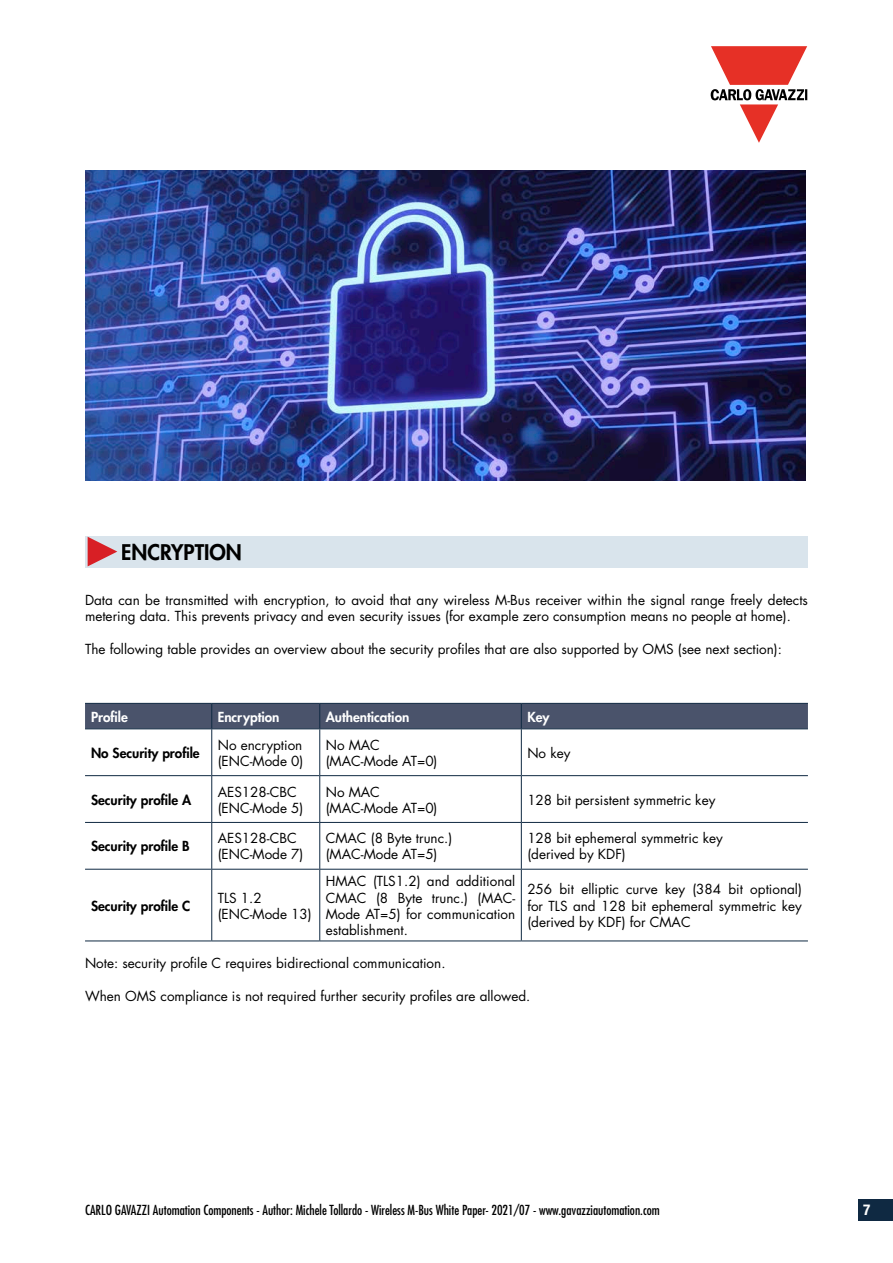
<style>
.page{position:relative;width:893px;height:1263px;background:#fff}
.page>*{position:absolute;margin:0;border:0;box-sizing:border-box;transform-origin:0 0}
.t1{font:800 21px "Futura Std";color:#000}
.t2{font:700 condensed 15px "Helvetica Neue";color:#fff}
.t3{font:13.5px/16.2px "Futura Std";color:#000}
.t4{font:condensed 13.5px "Futura Std";color:#000}
.t5{font:800 13.5px "Futura Std";color:#000}
.t6{font:800 13.5px "Futura Std";color:#fff}
</style>
<div class="page">
<svg style="left:711px;top:46px;width:96px;height:97px"></svg>
<div style="left:859px;top:1199px;width:34px;height:21px;background:#0f2942"></div>
<div style="left:121px;top:536px;width:687px;height:32px;background:#d9e4ec"></div>
<svg style="left:85px;top:536px;width:36px;height:32px"></svg>
<svg style="left:88px;top:537px;width:29px;height:29px"></svg>
<svg style="left:85px;top:729px;width:723px;height:211px"></svg>
<div style="left:85px;top:703px;width:723px;height:25px;background:#4a536b"></div>
<hr style="left:85px;top:728px;width:127px;height:1px;background:#0f2942">
<hr style="left:212px;top:728px;width:108px;height:1px;background:#0f2942">
<hr style="left:211px;top:729px;width:1px;height:46px;background:#0f2942">
<hr style="left:320px;top:728px;width:201px;height:1px;background:#0f2942">
<hr style="left:319px;top:729px;width:1px;height:46px;background:#0f2942">
<hr style="left:521px;top:728px;width:287px;height:1px;background:#0f2942">
<hr style="left:521px;top:729px;width:1px;height:46px;background:#0f2942">
<hr style="left:85px;top:775px;width:127px;height:1px;background:#0f2942">
<hr style="left:212px;top:775px;width:108px;height:1px;background:#0f2942">
<hr style="left:211px;top:776px;width:1px;height:46px;background:#0f2942">
<hr style="left:320px;top:775px;width:201px;height:1px;background:#0f2942">
<hr style="left:319px;top:776px;width:1px;height:46px;background:#0f2942">
<hr style="left:521px;top:775px;width:287px;height:1px;background:#0f2942">
<hr style="left:521px;top:776px;width:1px;height:46px;background:#0f2942">
<hr style="left:85px;top:822px;width:127px;height:1px;background:#0f2942">
<hr style="left:212px;top:822px;width:108px;height:1px;background:#0f2942">
<hr style="left:211px;top:823px;width:1px;height:46px;background:#0f2942">
<hr style="left:320px;top:822px;width:201px;height:1px;background:#0f2942">
<hr style="left:319px;top:823px;width:1px;height:46px;background:#0f2942">
<hr style="left:521px;top:822px;width:287px;height:1px;background:#0f2942">
<hr style="left:521px;top:823px;width:1px;height:46px;background:#0f2942">
<hr style="left:85px;top:869px;width:127px;height:1px;background:#0f2942">
<hr style="left:212px;top:869px;width:108px;height:1px;background:#0f2942">
<hr style="left:211px;top:869px;width:1px;height:71px;background:#0f2942">
<hr style="left:320px;top:869px;width:201px;height:1px;background:#0f2942">
<hr style="left:319px;top:869px;width:1px;height:71px;background:#0f2942">
<hr style="left:521px;top:869px;width:287px;height:1px;background:#0f2942">
<hr style="left:521px;top:869px;width:1px;height:71px;background:#0f2942">
<hr style="left:85px;top:940px;width:127px;height:1px;background:#0f2942">
<hr style="left:212px;top:940px;width:108px;height:1px;background:#0f2942">
<hr style="left:320px;top:940px;width:201px;height:1px;background:#0f2942">
<hr style="left:521px;top:940px;width:287px;height:1px;background:#0f2942">
<img style="left:85px;top:170px;width:720px;height:310px">
<h1 class="t1" style="left:121px;top:539px;width:122px">ENCRYPTION</h1>
<p class="t3" style="left:85px;top:592px;width:724px">Data can be transmitted with encryption, to avoid that any wireless M-Bus receiver within the signal range freely detects metering data. This prevents privacy and even security issues (for example zero consumption means no people at home).</p>
<p class="t3" style="left:85px;top:641px;width:698px">The following table provides an overview about the security profiles that are also supported by OMS (see next section):</p>
<p class="t6" style="left:91px;top:708px;width:38px">Profile</p>
<p class="t6" style="left:218px;top:708px;width:63px">Encryption</p>
<p class="t6" style="left:326px;top:708px;width:85px">Authentication</p>
<p class="t6" style="left:527px;top:708px;width:24px">Key</p>
<p class="t5" style="left:91px;top:744px;width:110px">No Security profile</p>
<p class="t3" style="left:218px;top:737px;width:87px">No encryption (ENC-Mode 0)</p>
<p class="t3" style="left:326px;top:737px;width:113px">No MAC (MAC-Mode AT=0)</p>
<p class="t3" style="left:527px;top:745px;width:45px">No key</p>
<p class="t5" style="left:91px;top:791px;width:102px">Security profile A</p>
<p class="t3" style="left:218px;top:783px;width:87px">AES128-CBC (ENC-Mode 5)</p>
<p class="t3" style="left:326px;top:783px;width:113px">No MAC (MAC-Mode AT=0)</p>
<p class="t3" style="left:527px;top:792px;width:190px">128 bit persistent symmetric key</p>
<p class="t5" style="left:91px;top:838px;width:100px">Security profile B</p>
<p class="t3" style="left:218px;top:830px;width:87px">AES128-CBC (ENC-Mode 7)</p>
<p class="t3" style="left:326px;top:830px;width:128px">CMAC (8 Byte trunc.) (MAC-Mode AT=5)</p>
<p class="t3" style="left:527px;top:830px;width:197px">128 bit ephemeral symmetric key (derived by KDF)</p>
<p class="t5" style="left:91px;top:897px;width:101px">Security profile C</p>
<p class="t3" style="left:218px;top:890px;width:95px">TLS 1.2 (ENC-Mode 13)</p>
<p class="t3" style="left:326px;top:873px;width:191px;text-align:justify">HMAC (TLS1.2) and additional CMAC (8 Byte trunc.) (MAC-Mode AT=5) for communication establishment.</p>
<p class="t3" style="left:527px;top:881px;width:276px;text-align:justify">256 bit elliptic curve key (384 bit optional) for TLS and 128 bit ephemeral symmetric key (derived by KDF) for CMAC</p>
<p class="t3" style="left:85px;top:955px;width:362px">Note: security profile C requires bidirectional communication.</p>
<p class="t3" style="left:85px;top:988px;width:447px">When OMS compliance is not required further security profiles are allowed.</p>
<p class="t4" style="left:85px;top:1202px;width:576px">CARLO GAVAZZI Automation Components - Author: Michele Tollardo - Wireless M-Bus White Paper- 2021/07 - www.gavazziautomation.com</p>
<p class="t2" style="left:863px;top:1201px;width:9px">7</p>
</div>
